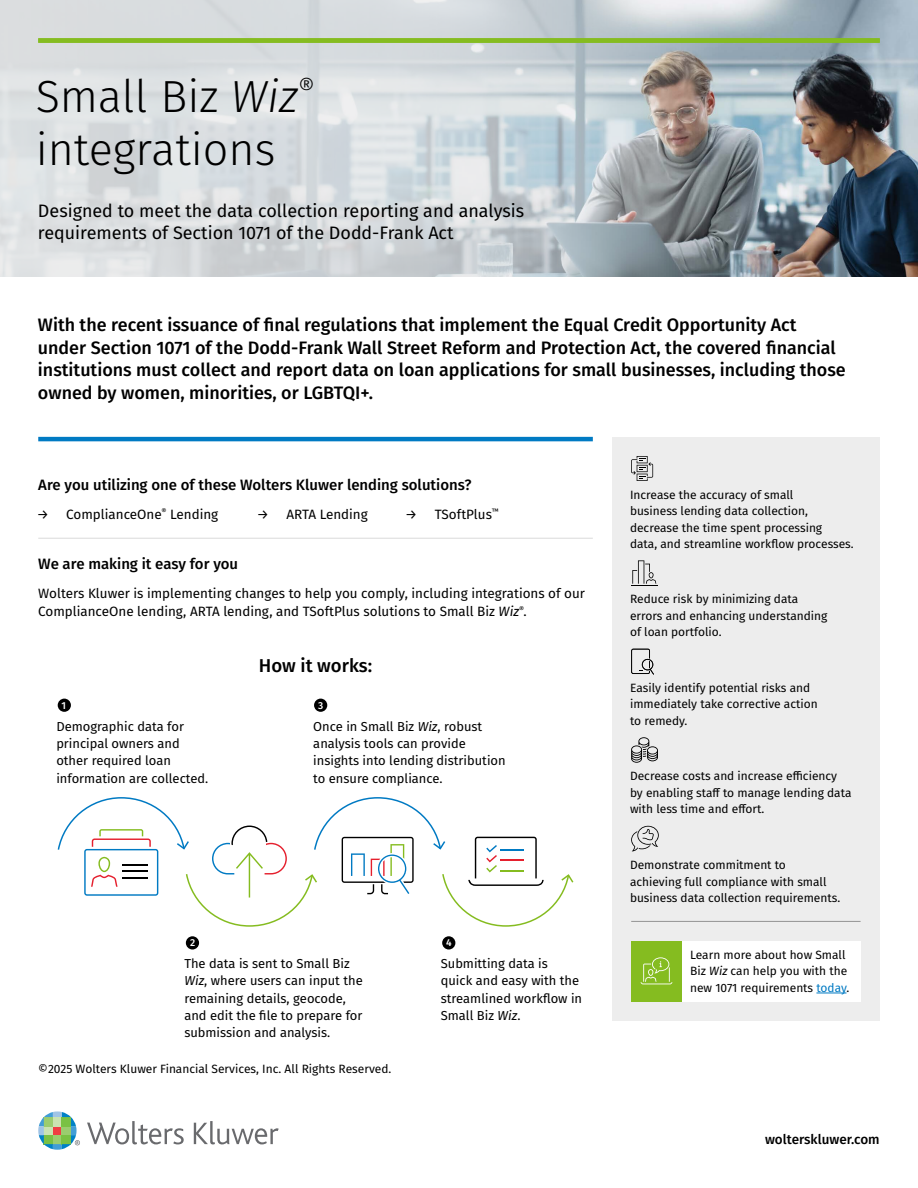
<style>
.page{position:relative;width:918px;height:1188px;background:#fff}
.page>*{position:absolute;margin:0;border:0;box-sizing:border-box;transform-origin:0 0}
.t1{font:300 45px/52.5px "Fira Sans";color:#000}
.t2{font:500 18.6px "Fira Sans";color:#000}
.t3{font:500 18px/22.5px "Fira Sans";color:#000}
.t4{font:18px/22.5px "Fira Sans";color:#000}
.t5{font:500 15px "Fira Sans";color:#000}
.t6{font:13.5px/18px "Fira Sans";color:#000}
.t7{font:500 13.5px "Fira Sans";color:#000}
.t8{font:13.05px/17.4px "Fira Sans";color:#000}
.t9{font:12px/16.5px "Fira Sans";color:#000}
.t10{font:500 10.2px "Fira Sans";color:#fff}
.s1{font-style:italic}
.s2{color:#007ac3}
</style>
<div class="page">
<img style="left:718px;top:0;width:200px;height:277px">
<svg style="left:0;top:0;width:718px;height:277px;background:#cbd0d4"></svg>
<svg style="left:87px;top:1121px;width:97px;height:23px"></svg>
<svg style="left:194px;top:1121px;width:85px;height:23px"></svg>
<svg style="left:38px;top:1111px;width:42px;height:39px"></svg>
<div style="left:0;top:0;width:18px;height:21px;background:#dbdddf"></div>
<div style="left:38px;top:38px;width:842px;height:5px;background:#85bc20"></div>
<svg style="left:57px;top:797px;width:517px;height:130px"></svg>
<div style="left:58px;top:699px;width:13px;height:13px;background:#000;border-radius:50%"></div>
<div style="left:314px;top:699px;width:13px;height:13px;background:#000;border-radius:50%"></div>
<div style="left:186px;top:936px;width:13px;height:14px;background:#000;border-radius:50%"></div>
<div style="left:442px;top:936px;width:13px;height:14px;background:#000;border-radius:50%"></div>
<hr style="left:38px;top:437px;width:555px;height:4px;background:#007ac3">
<hr style="left:38px;top:538px;width:555px;height:1px;background:#dadada">
<div style="left:612px;top:437px;width:268px;height:583px;background:#ededed"></div>
<svg style="left:631px;top:649px;width:23px;height:26px"></svg>
<svg style="left:631px;top:737px;width:27px;height:26px"></svg>
<svg style="left:631px;top:560px;width:27px;height:26px"></svg>
<svg style="left:631px;top:456px;width:22px;height:25px"></svg>
<svg style="left:631px;top:826px;width:28px;height:25px"></svg>
<div style="left:631px;top:941px;width:230px;height:60px;background:#fff"></div>
<hr style="left:816px;top:993px;width:31px;height:1px;background:#007ac3">
<div style="left:631px;top:941px;width:51px;height:60px;background:#85bc20"></div>
<svg style="left:641px;top:957px;width:31px;height:27px"></svg>
<hr style="left:631px;top:921px;width:230px;height:1px;background:#939393">
<h1 class="t1" style="left:36px;top:70px;width:281px">Small Biz <span class="s1">Wiz</span><sup>® </sup>integrations</h1>
<h3 class="t4" style="left:38px;top:199px;width:488px">Designed to meet the data collection reporting and analysis requirements of Section 1071 of the Dodd-Frank Act</h3>
<p class="t3" style="left:38px;top:313px;width:809px">With the recent issuance of final regulations that implement the Equal Credit Opportunity Act under Section 1071 of the Dodd-Frank Wall Street Reform and Protection Act, the covered financial institutions must collect and report data on loan applications for small businesses, including those owned by women, minorities, or LGBTQI+.</p>
<p class="t5" style="left:38px;top:473px;width:435px">Are you utilizing one of these Wolters Kluwer lending solutions?</p>
<p class="t6" style="left:37px;top:504px;width:183px">→ ComplianceOne<sup>®</sup> Lending</p>
<p class="t6" style="left:257px;top:504px;width:112px">→ ARTA Lending</p>
<p class="t6" style="left:405px;top:504px;width:95px">→ TSoftPlus<sup>™</sup></p>
<p class="t5" style="left:38px;top:552px;width:201px">We are making it easy for you</p>
<p class="t6" style="left:38px;top:584px;width:548px">Wolters Kluwer is implementing changes to help you comply, including integrations of our<br>ComplianceOne lending, ARTA lending, and TSoftPlus solutions to Small Biz <span class="s1">Wiz</span><sup>®</sup>.</p>
<p class="t10" style="left:62px;top:697px;width:6px">1</p>
<p class="t8" style="left:56px;top:717px;width:153px">Demographic data for principal owners and other required loan information are collected.</p>
<h2 class="t2" style="left:259px;top:650px;width:115px">How it works:</h2>
<p class="t10" style="left:318px;top:697px;width:7px">3</p>
<p class="t8" style="left:313px;top:717px;width:194px">Once in Small Biz <span class="s1">Wiz</span>, robust analysis tools can provide insights into lending distribution to ensure compliance.</p>
<p class="t10" style="left:190px;top:935px;width:7px">2</p>
<p class="t10" style="left:446px;top:935px;width:7px">4</p>
<p class="t8" style="left:184px;top:954px;width:180px">The data is sent to Small Biz<br><span class="s1">Wiz</span>, where users can input the remaining details, geocode, and edit the file to prepare for submission and analysis.</p>
<p class="t9" style="left:38px;top:1060px;width:355px">©2025 Wolters Kluwer Financial Services, Inc. All Rights Reserved.</p>
<p class="t8" style="left:441px;top:954px;width:143px">Submitting data is quick and easy with the streamlined workflow in<br>Small Biz <span class="s1">Wiz</span>.</p>
<p class="t9" style="left:630px;top:486px;width:225px">Increase the accuracy of small<br>business lending data collection, decrease the time spent processing<br>data, and streamline workflow processes.</p>
<p class="t9" style="left:630px;top:591px;width:199px">Reduce risk by minimizing data errors and enhancing understanding of loan portfolio.</p>
<p class="t9" style="left:630px;top:679px;width:189px">Easily identify potential risks and immediately take corrective action to remedy.</p>
<p class="t9" style="left:630px;top:768px;width:223px">Decrease costs and increase efficiency by enabling staff to manage lending data with less time and effort.</p>
<p class="t9" style="left:630px;top:856px;width:212px">Demonstrate commitment to achieving full compliance with small business data collection requirements.</p>
<p class="t9" style="left:690px;top:946px;width:161px">Learn more about how Small<br>Biz <span class="s1">Wiz</span> can help you with the new 1071 requirements <span class="s2">today</span>.</p>
<p class="t7" style="left:765px;top:1129px;width:116px">wolterskluwer.com</p>
</div>
